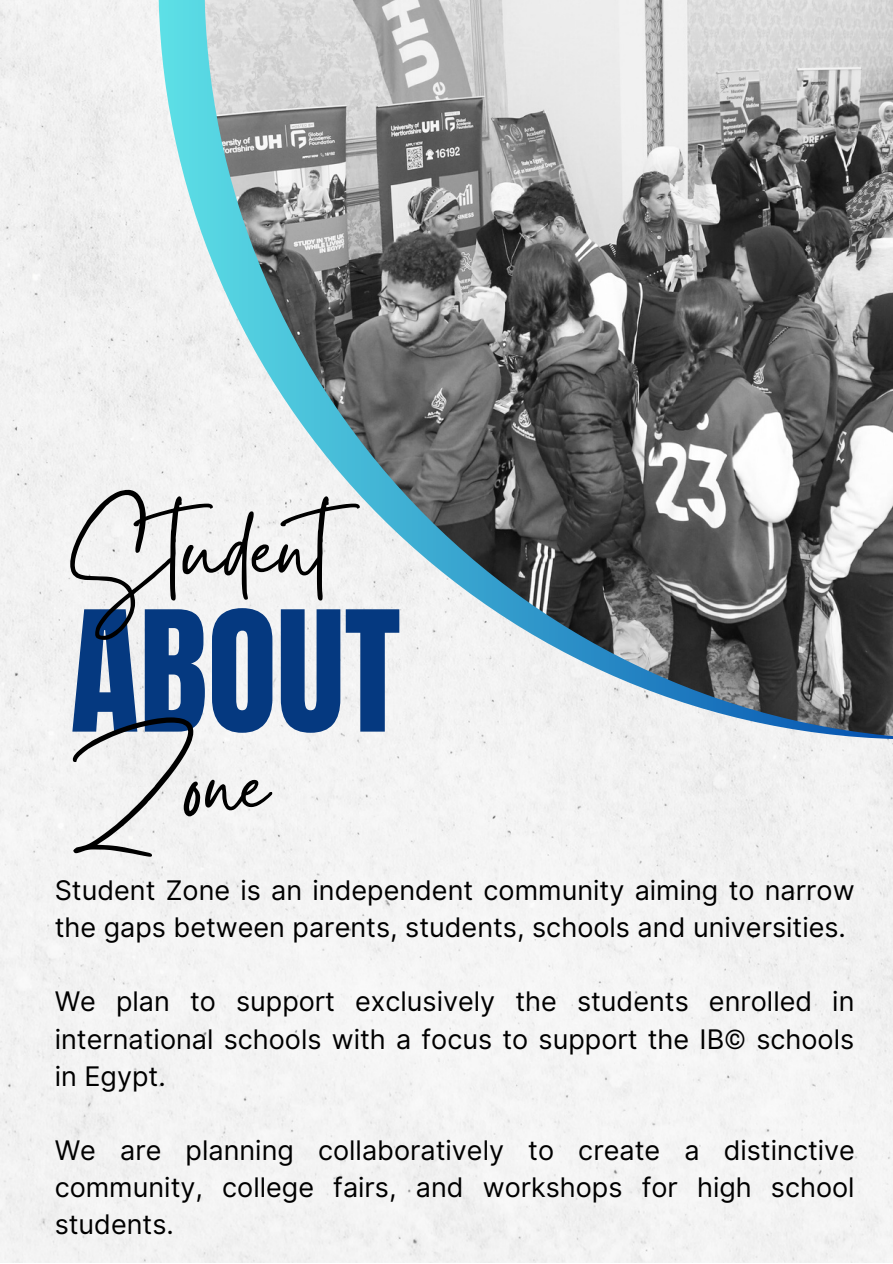
<style>
.page{position:relative;width:893px;height:1264px;background:#fff}
.page>*{position:absolute;margin:0;border:0;box-sizing:border-box;transform-origin:0 0}
.t1{font:142.35px "Anton";color:#053980}
.t2{font:122.85px "Gistesy";color:#000}
.t3{font:120.75px "Gistesy";color:#000}
.t4{font:27px/37px "Inter";color:#000;text-align:justify}
</style>
<div class="page">
<div style="left:0;top:0;width:892px;height:1262px;background:#f3f3f3"></div>
<svg style="left:158px;top:0;width:46px;height:739px;fill:#f2f2f2"></svg>
<img style="left:204px;top:0;width:688px;height:739px">
<p class="t2" style="left:70px;top:464px;width:326px">Student</p>
<p class="t1" style="left:70px;top:569px;width:332px">ABOUT</p>
<p class="t3" style="left:68px;top:701px;width:201px">Zone</p>
<p class="t4" style="left:55px;top:871px;width:801px">Student Zone is an independent community aiming to narrow the gaps between parents, students, schools and universities.</p>
<p class="t4" style="left:55px;top:983px;width:801px">We plan to support exclusively the students enrolled in international schools with a focus to support the IB© schools in Egypt.</p>
<p class="t4" style="left:55px;top:1131px;width:801px">We are planning collaboratively to create a distinctive community, college fairs, and workshops for high school students.</p>
</div>
